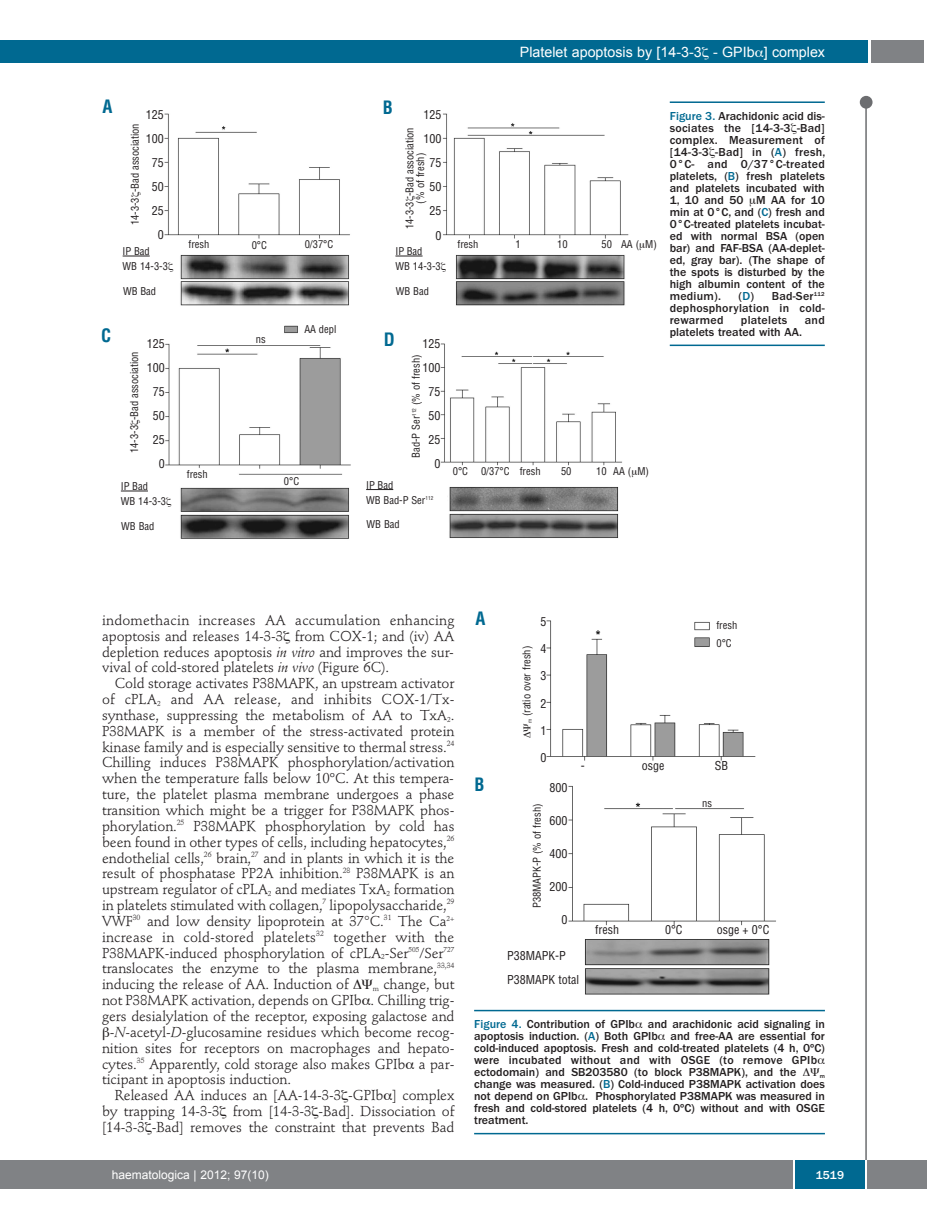
<style>
.page{position:relative;width:927px;height:1225px;background:#fff}
.page>*{position:absolute;margin:0;border:0;box-sizing:border-box;transform-origin:0 0}
.t1{font:700 condensed 18px "Helvetica";color:#006991}
.t2{font:14.25px/15.9px "Stempel Schneidler";letter-spacing:-.005em;color:#231f20;text-align:justify}
.t3{font:14.25px "Arial";color:#fff}
.t4{font:500 12px/12px "Franklin Gothic";color:#231f20;text-align:justify}
.t5{font:condensed 12px/24px "Helvetica";color:#231f20;text-align:right}
.t6{font:12px "Arial";color:#fff}
.t7{font:500 12px "Franklin Gothic";letter-spacing:.02em;color:#231f20}
.t8{font:500 12px "Franklin Gothic";color:#fff}
.t9{font:condensed 10.5px/15.5px "Helvetica";color:#231f20}
.t10{font:500 6px "Franklin Gothic";color:#231f20}
.s1{color:#006991}
.s2{font-style:italic}
</style>
<div class="page">
<div style="left:860px;top:96px;width:12px;height:13px;background:#6c6d70;border-radius:50%"></div>
<hr style="left:865px;top:98px;width:2px;height:1062px;background:#6c6d70">
<div style="left:871px;top:40px;width:52px;height:22px;background:#808285"></div>
<div style="left:18px;top:40px;width:849px;height:22px;background:#006991"></div>
<div style="left:17px;top:1160px;width:910px;height:28px;background:#808285"></div>
<div style="left:795px;top:1160px;width:70px;height:28px;background:#006991"></div>
<hr style="left:793px;top:1160px;width:2px;height:28px;background:#fff">
<hr style="left:865px;top:1160px;width:2px;height:28px;background:#fff">
<div style="left:0;top:40px;width:19px;height:22px;background:#006991"></div>
<div style="left:0;top:1160px;width:18px;height:28px;background:#808285"></div>
<img style="left:120px;top:113px;width:509px;height:426px">
<hr style="left:670px;top:101px;width:155px;height:2px;background:#006991">
<hr style="left:670px;top:344px;width:155px;height:2px;background:#006991">
<img style="left:546px;top:620px;width:230px;height:375px">
<hr style="left:474px;top:1009px;width:351px;height:2px;background:#006991">
<hr style="left:474px;top:1132px;width:351px;height:2px;background:#006991">
<svg style="left:395px;top:256px;width:28px;height:1px"></svg>
<svg style="left:123px;top:256px;width:27px;height:1px"></svg>
<svg style="left:121px;top:491px;width:27px;height:1px"></svg>
<svg style="left:366px;top:489px;width:27px;height:1px"></svg>
<svg style="left:441px;top:263px;width:5px;height:9px"></svg>
<svg style="left:168px;top:263px;width:5px;height:9px"></svg>
<svg style="left:166px;top:498px;width:5px;height:9px"></svg>
<svg style="left:131px;top:420px;width:9px;height:5px"></svg>
<svg style="left:132px;top:192px;width:9px;height:5px"></svg>
<svg style="left:406px;top:196px;width:9px;height:5px"></svg>
<p class="t3" style="left:520px;top:44px;width:307px">Platelet apoptosis by [14-3-3 - GPIb ] complex</p>
<p class="t1" style="left:103px;top:96px;width:12px">A</p>
<p class="t1" style="left:383px;top:98px;width:12px">B</p>
<p class="t5" style="left:146px;top:103px;width:19px">125<br>100<br>75<br>50<br>25<br>0</p>
<p class="t5" style="left:423px;top:103px;width:19px">125<br>100<br>75<br>50<br>25<br>0</p>
<p class="t9" style="left:128px;top:225px;width:103px;rotate:-90deg">14-3-3 -Bad association</p>
<p class="t9" style="left:405px;top:229px;width:103px;line-height:10.5px;text-align:center;rotate:-90deg">14-3-3 -Bad association (% of fresh)</p>
<p class="t9" style="left:252px;top:238px;width:17px">0°C</p>
<p class="t9" style="left:305px;top:237px;width:30px">0/37°C</p>
<p class="t9" style="left:188px;top:237px;width:22px">fresh</p>
<p class="t9" style="left:123px;top:244px;width:47px">IP Bad<br>WB 14-3-3</p>
<p class="t9" style="left:123px;top:283px;width:35px">WB Bad</p>
<p class="t9" style="left:395px;top:244px;width:47px">IP Bad<br>WB 14-3-3</p>
<p class="t9" style="left:396px;top:283px;width:35px">WB Bad</p>
<p class="t9" style="left:304px;top:322px;width:34px">AA depl</p>
<p class="t1" style="left:101px;top:325px;width:12px">C</p>
<p class="t1" style="left:384px;top:329px;width:12px">D</p>
<p class="t9" style="left:256px;top:331px;width:11px">ns</p>
<p class="t5" style="left:422px;top:332px;width:19px">125<br>100<br>75<br>50<br>25<br>0</p>
<p class="t5" style="left:147px;top:332px;width:19px">125<br>100<br>75<br>50<br>25<br>0</p>
<p class="t9" style="left:127px;top:453px;width:103px;rotate:-90deg">14-3-3 -Bad association</p>
<p class="t9" style="left:409px;top:458px;width:105px;rotate:-90deg">Bad-P Ser<sup>112</sup> (% of fresh)</p>
<p class="t9" style="left:187px;top:467px;width:22px">fresh</p>
<p class="t9" style="left:284px;top:473px;width:17px">0°C</p>
<p class="t9" style="left:366px;top:477px;width:29px">IP Bad</p>
<p class="t9" style="left:121px;top:478px;width:47px">IP Bad<br>WB 14-3-3</p>
<p class="t9" style="left:121px;top:518px;width:35px">WB Bad</p>
<p class="t9" style="left:366px;top:492px;width:69px">WB Bad-P Ser<sup>112</sup></p>
<p class="t9" style="left:367px;top:517px;width:35px">WB Bad</p>
<p class="t9" style="left:457px;top:237px;width:22px">fresh</p>
<p class="t9" style="left:516px;top:237px;width:7px">1</p>
<p class="t9" style="left:557px;top:237px;width:12px">10</p>
<p class="t9" style="left:601px;top:237px;width:57px">50 AA ( M)</p>
<p class="t9" style="left:453px;top:464px;width:89px">0°C 0/37°C fresh</p>
<p class="t9" style="left:561px;top:464px;width:12px">50</p>
<p class="t9" style="left:596px;top:464px;width:54px">10 AA ( M)</p>
<p class="t4" style="left:670px;top:111px;width:157px"><span class="s1">Figure 3.</span> Arachidonic acid dis&shy;sociates the [14-3-3 -Bad] complex. Measurement of [14-3-3 -Bad] in (<span class="s1">A</span>) fresh, 0°C- and 0/37°C-treated platelets, (<span class="s1">B</span>) fresh platelets and platelets incubated with 1, 10 and 50 M AA for 10 min at 0°C, and (<span class="s1">C</span>) fresh and 0°C-treated platelets incubat&shy;ed with normal BSA (open bar) and FAF-BSA (AA-deplet&shy;ed, gray bar). (The shape of the spots is disturbed by the high albumin content of the medium).</p>
<p class="t4" style="left:670px;top:291px;width:157px;text-indent:69px">(<span class="s1">D</span>) Bad-Ser<sup>112 </sup>dephosphorylation in cold&shy;rewarmed</p>
<p class="t7" style="left:741px;top:316px;width:48px">platelets</p>
<p class="t4" style="left:805px;top:315px;width:21px">and</p>
<p class="t4" style="left:670px;top:327px;width:134px">platelets treated with AA.</p>
<p class="t2" style="left:102px;top:613px;width:354px">indomethacin increases AA accumulation enhancing apoptosis and releases 14-3-3 from COX-1; and (iv) AA depletion reduces apoptosis <span class="s2">in vitro</span> and improves the sur&shy;vival of cold-stored platelets <span class="s2">in vivo</span> (Figure 6C).</p>
<p class="t2" style="left:102px;top:677px;width:354px;text-indent:13px">Cold storage activates P38MAPK, an upstream activator of cPLA<sub>2</sub> and AA release, and inhibits COX-1/Tx&shy;synthase, suppressing the metabolism of AA to TxA<sub>2</sub>.<br>P38MAPK is a member of the stress-activated protein kinase family and is especially sensitive to thermal stress.<sup>24<br></sup>Chilling induces P38MAPK phosphorylation/activation when the temperature falls below 10ºC. At this tempera&shy;ture, the platelet plasma membrane undergoes a phase transition which might be a trigger for P38MAPK phos&shy;phorylation.<sup>25</sup> P38MAPK phosphorylation by cold has been found in other types of cells, including hepatocytes,<sup>26 </sup>endothelial cells,<sup>26</sup> brain,<sup>27</sup> and in plants in which it is the result of phosphatase PP2A inhibition.<sup>28</sup> P38MAPK is an upstream regulator of cPLA<sub>2</sub> and mediates TxA<sub>2</sub> formation in platelets stimulated with collagen,<sup>7</sup> lipopolysaccharide,<sup>29<br></sup>VWF<sup>30</sup> and low density lipoprotein at 37°C.<sup>31</sup> The Ca<sup>2+ </sup>increase in cold-stored platelets<sup>32</sup> together with the P38MAPK-induced phosphorylation of cPLA<sub>2</sub>-Ser<sup>505</sup>/Ser<sup>727 </sup>translocates the enzyme to the plasma membrane,<sup>33,34 </sup>inducing the release of AA. Induction of</p>
<p class="t2" style="left:373px;top:978px;width:83px"><sub>m</sub> change, but</p>
<p class="t2" style="left:102px;top:993px;width:354px">not P38MAPK activation, depends on GPIb . Chilling trig-</p>
<p class="t2" style="left:102px;top:1009px;width:354px">gers desialylation of the receptor, exposing galactose and</p>
<p class="t2" style="left:110px;top:1025px;width:346px">-<span class="s2">N</span>-acetyl-<span class="s2">D</span>-glucosamine residues which become recog-</p>
<p class="t2" style="left:102px;top:1041px;width:354px">nition sites for receptors on macrophages and hepato-</p>
<p class="t2" style="left:102px;top:1057px;width:354px">cytes.<sup>35</sup> Apparently, cold storage also makes GPIb a par-</p>
<p class="t2" style="left:102px;top:1073px;width:191px">ticipant in apoptosis induction.</p>
<p class="t2" style="left:115px;top:1088px;width:341px">Released AA induces an [AA-14-3-3 -GPIb ] complex</p>
<p class="t2" style="left:102px;top:1104px;width:354px">by trapping 14-3-3 from [14-3-3 -Bad]. Dissociation of</p>
<p class="t2" style="left:102px;top:1120px;width:354px">[14-3-3 -Bad] removes the constraint that prevents Bad</p>
<p class="t1" style="left:475px;top:608px;width:12px">A</p>
<p class="t1" style="left:475px;top:774px;width:12px">B</p>
<p class="t9" style="left:519px;top:723px;width:79px;rotate:-90deg"><sub>m</sub> (ratio over fresh)</p>
<p class="t5" style="left:541px;top:610px;width:7px">5</p>
<p class="t5" style="left:541px;top:637px;width:7px">4</p>
<p class="t5" style="left:541px;top:664px;width:7px">3</p>
<p class="t5" style="left:541px;top:691px;width:7px">2</p>
<p class="t5" style="left:541px;top:718px;width:7px">1</p>
<p class="t5" style="left:541px;top:745px;width:7px">0</p>
<p class="t5" style="left:550px;top:775px;width:19px">800</p>
<p class="t5" style="left:550px;top:808px;width:19px">600</p>
<p class="t5" style="left:550px;top:841px;width:19px">400</p>
<p class="t5" style="left:550px;top:874px;width:19px">200</p>
<p class="t5" style="left:562px;top:907px;width:7px">0</p>
<p class="t9" style="left:529px;top:908px;width:106px;rotate:-90deg">P38MAPK-P (% of fresh)</p>
<p class="t9" style="left:716px;top:617px;width:22px;line-height:18px">fresh<br>0°C</p>
<p class="t5" style="left:581px;top:754px;width:5px">-</p>
<p class="t5" style="left:642px;top:754px;width:24px">osge</p>
<p class="t5" style="left:715px;top:754px;width:15px">SB</p>
<p class="t9" style="left:702px;top:796px;width:11px">ns</p>
<p class="t5" style="left:595px;top:918px;width:25px">fresh</p>
<p class="t5" style="left:665px;top:918px;width:19px">0°C</p>
<p class="t5" style="left:717px;top:918px;width:54px">osge + 0°C</p>
<p class="t5" style="left:507px;top:944px;width:73px;text-align:left">P38MAPK-P<br>P38MAPK total</p>
<p class="t4" style="left:474px;top:1019px;width:352px;text-align:left"><span class="s1">Figure 4.</span> Contribution of GPIb and arachidonic acid signaling in apoptosis induction. (<span class="s1">A</span>) Both GPIb and free-AA are essential for cold-induced apoptosis. Fresh and cold-treated platelets (4 h, 0ºC) were incubated without and with OSGE (to remove GPIb ectodomain) and SB203580 (to block P38MAPK), and the</p>
<p class="t10" style="left:820px;top:1074px;width:7px">m</p>
<p class="t4" style="left:474px;top:1079px;width:352px">change was measured. (<span class="s1">B</span>) Cold-induced P38MAPK activation does not depend on GPIb . Phosphorylated P38MAPK was measured in fresh and cold-stored platelets (4 h, 0ºC) without and with OSGE treatment.</p>
<p class="t6" style="left:112px;top:1168px;width:158px">haematologica | 2012; 97(10)</p>
<p class="t8" style="left:816px;top:1171px;width:30px">1519</p>
</div>
